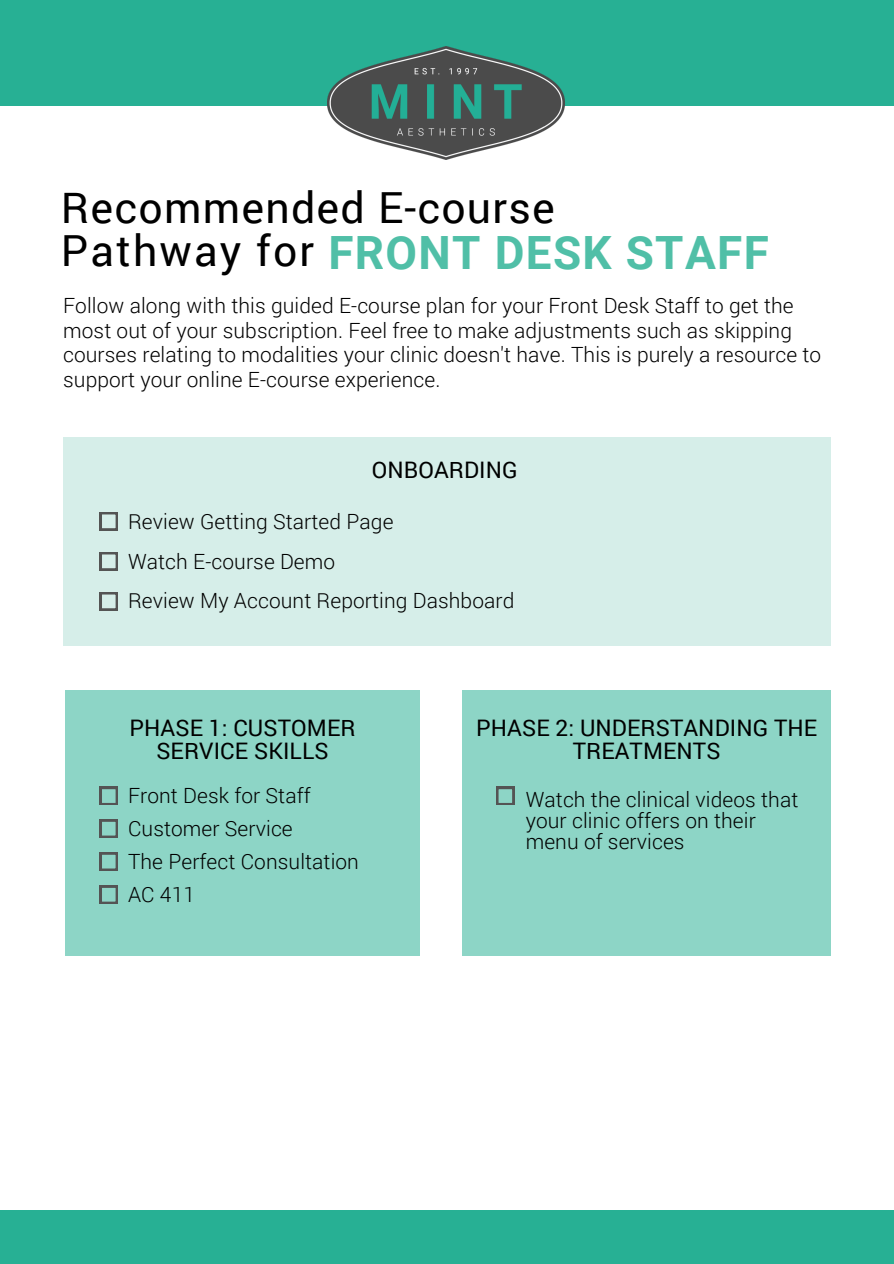
<style>
.page{position:relative;width:894px;height:1264px;background:#fff}
.page>*{position:absolute;margin:0;border:0;box-sizing:border-box;transform-origin:0 0}
.t1{font:700 45.9px "Roboto";letter-spacing:.03em;color:#50bfa7}
.t2{font:42.9px/42.8px "Roboto";letter-spacing:.03em;color:#000}
.t3{font:22.8px/23.7px "Roboto";letter-spacing:.005em;color:#000;text-align:center}
.t4{font:300 21px/24.8px "Roboto";letter-spacing:.005em;color:#000}
</style>
<div class="page">
<div style="left:66px;top:690px;width:353px;height:265px;background:#8dd5c6"></div>
<div style="left:0;top:0;width:893px;height:105px;background:#27b094"></div>
<img style="left:327px;top:46px;width:237px;height:113px">
<svg style="left:100px;top:852px;width:18px;height:18px"></svg>
<div style="left:0;top:1210px;width:893px;height:53px;background:#27b094"></div>
<div style="left:63px;top:437px;width:767px;height:208px;background:#d6eee9"></div>
<svg style="left:100px;top:512px;width:18px;height:18px"></svg>
<svg style="left:100px;top:552px;width:18px;height:18px"></svg>
<svg style="left:100px;top:592px;width:18px;height:18px"></svg>
<div style="left:462px;top:690px;width:368px;height:265px;background:#8dd5c6"></div>
<svg style="left:496px;top:787px;width:18px;height:18px"></svg>
<svg style="left:100px;top:885px;width:18px;height:18px"></svg>
<svg style="left:100px;top:819px;width:18px;height:18px"></svg>
<svg style="left:100px;top:787px;width:18px;height:18px"></svg>
<h2 class="t2" style="left:61px;top:185px;width:495px">Recommended E-course<br>Pathway for</h2>
<h3 class="t1" style="left:328px;top:227px;width:441px">FRONT DESK STAFF</h3>
<p class="t4" style="left:63px;top:292px;width:759px">Follow along with this guided E-course plan for your Front Desk Staff to get the most out of your subscription. Feel free to make adjustments such as skipping courses relating to modalities your clinic doesn't have. This is purely a resource to support your online E-course experience.</p>
<p class="t3" style="left:371px;top:457px;width:147px">ONBOARDING</p>
<h3 class="t4" style="left:128px;top:508px;width:267px">Review Getting Started Page</h3>
<p class="t4" style="left:128px;top:548px;width:209px">Watch E-course Demo</p>
<p class="t4" style="left:128px;top:587px;width:388px">Review My Account Reporting Dashboard</p>
<p class="t3" style="left:129px;top:714px;width:227px">PHASE 1: CUSTOMER<br>SERVICE SKILLS</p>
<h3 class="t4" style="left:128px;top:782px;width:184px">Front Desk for Staff</h3>
<h3 class="t4" style="left:128px;top:815px;width:166px">Customer Service</h3>
<h1 class="t4" style="left:128px;top:848px;width:232px">The Perfect Consultation</h1>
<p class="t4" style="left:128px;top:881px;width:68px">AC 411</p>
<p class="t3" style="left:476px;top:714px;width:342px">PHASE 2: UNDERSTANDING THE<br>TREATMENTS</p>
<p class="t4" style="left:525px;top:787px;width:274px;line-height:21.3px">Watch the clinical videos that your clinic offers on their menu of services</p>
</div>
